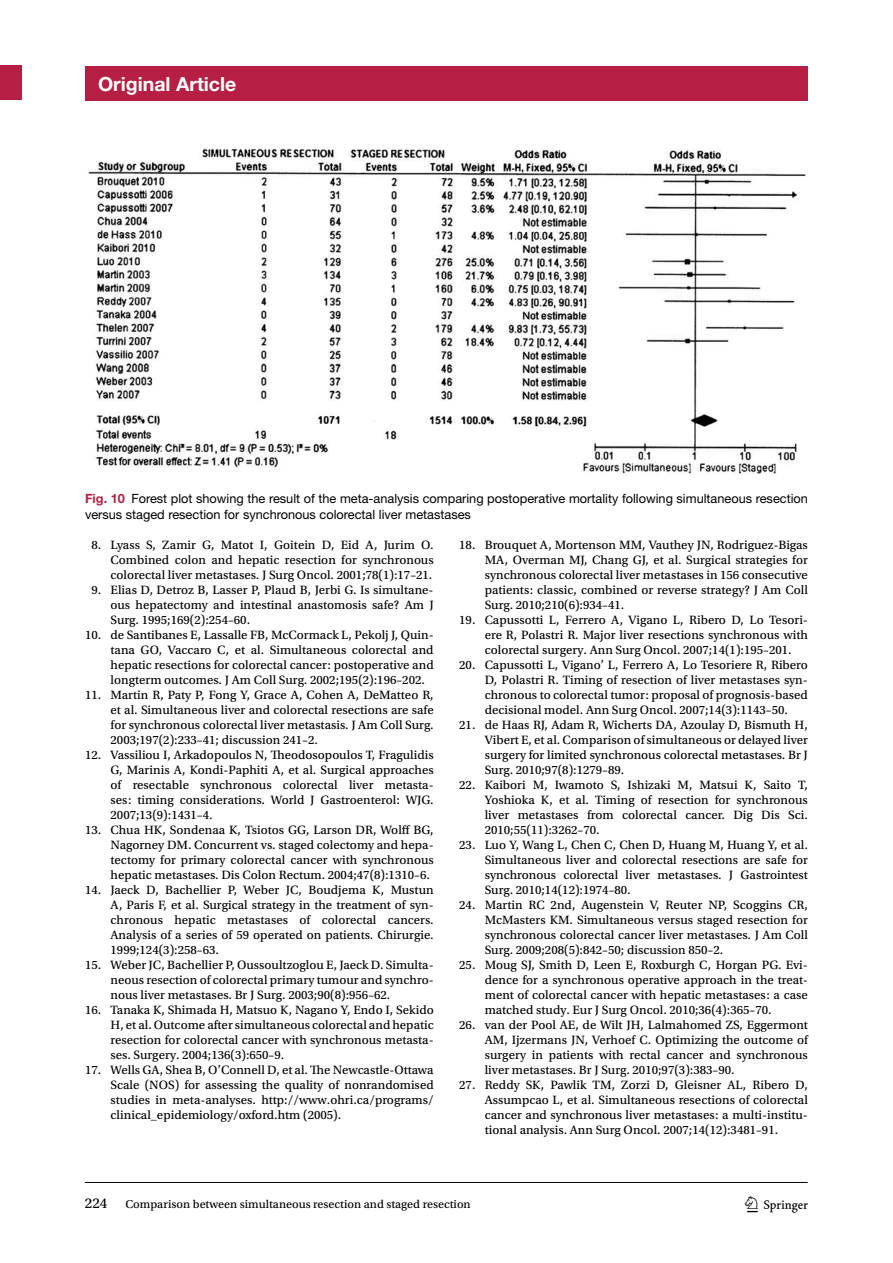
<style>
.page{position:relative;width:893px;height:1263px;background:#fff}
.page>*{position:absolute;margin:0;border:0;box-sizing:border-box;transform-origin:0 0}
.t1{font:22.5px "Springnew";color:#000}
.t2{font:700 19.5px "Helvetica Neue";color:#fff}
.t3{font:15px "Utopia Std Capt";color:#000}
.t4{font:12.75px/15px "Utopia Std Capt";color:#000;text-align:justify}
.t5{font:12.75px/15.8px "Helvetica Neue";color:#000}
.t6{font:12px "Utopia Std Capt";color:#000}
.s1{font-weight:700;color:#b61e43}
</style>
<div class="page">
<div style="left:85px;top:66px;width:723px;height:34px;background:#b61e43"></div>
<div style="left:0;top:66px;width:21px;height:34px;background:#b61e43"></div>
<hr style="left:85px;top:1182px;width:723px;height:1px;background:#000">
<img style="left:88px;top:148px;width:718px;height:326px">
<h2 class="t2" style="left:98px;top:72px;width:140px">Original Article</h2>
<p class="t5" style="left:85px;top:490px;width:724px"><span class="s1">Fig. 10</span> Forest plot showing the result of the meta-analysis comparing postoperative mortality following simultaneous resection versus staged resection for synchronous colorectal liver metastases</p>
<p class="t4" style="left:111px;top:538px;width:325px;text-indent:-19px">8. Lyass S, Zamir G, Matot I, Goitein D, Eid A, Jurim O.<br>Combined colon and hepatic resection for synchronous colorectal liver metastases. J Surg Oncol. 2001;78(1):17–21.</p>
<p class="t4" style="left:111px;top:583px;width:325px;text-indent:-19px">9. Elias D, Detroz B, Lasser P, Plaud B, Jerbi G. Is simultane&shy;ous hepatectomy and intestinal anastomosis safe? Am J Surg. 1995;169(2):254–60.</p>
<p class="t4" style="left:111px;top:628px;width:325px;text-indent:-26px">10. de Santibanes E, Lassalle FB, McCormack L, Pekolj J, Quin&shy;tana GO, Vaccaro C, et al. Simultaneous colorectal and hepatic resections for colorectal cancer: postoperative and longterm outcomes. J Am Coll Surg. 2002;195(2):196–202.</p>
<p class="t4" style="left:111px;top:688px;width:325px;text-indent:-26px">11. Martin R, Paty P, Fong Y, Grace A, Cohen A, DeMatteo R, et al. Simultaneous liver and colorectal resections are safe for synchronous colorectal liver metastasis. J Am Coll Surg.<br>2003;197(2):233–41; discussion 241–2.</p>
<p class="t4" style="left:111px;top:748px;width:325px;text-indent:-26px">12. Vassiliou I, Arkadopoulos N, Theodosopoulos T, Fragulidis G, Marinis A, Kondi-Paphiti A, et al. Surgical approaches of resectable synchronous colorectal liver metasta&shy;ses: timing considerations. World J Gastroenterol: WJG.<br>2007;13(9):1431–4.</p>
<p class="t4" style="left:111px;top:823px;width:325px;text-indent:-26px">13. Chua HK, Sondenaa K, Tsiotos GG, Larson DR, Wolff BG, Nagorney DM. Concurrent vs. staged colectomy and hepa&shy;tectomy for primary colorectal cancer with synchronous hepatic metastases. Dis Colon Rectum. 2004;47(8):1310–6.</p>
<p class="t4" style="left:111px;top:883px;width:325px;text-indent:-26px">14. Jaeck D, Bachellier P, Weber JC, Boudjema K, Mustun A, Paris F, et al. Surgical strategy in the treatment of syn&shy;chronous hepatic metastases of colorectal cancers.<br>Analysis of a series of 59 operated on patients. Chirurgie.<br>1999;124(3):258–63.</p>
<p class="t4" style="left:111px;top:957px;width:325px;text-indent:-26px">15. Weber JC, Bachellier P, Oussoultzoglou E, Jaeck D. Simulta&shy;neous resection of colorectal primary tumour and synchro&shy;nous liver metastases. Br J Surg. 2003;90(8):956–62.</p>
<p class="t4" style="left:111px;top:1002px;width:325px;text-indent:-26px">16. Tanaka K, Shimada H, Matsuo K, Nagano Y, Endo I, Sekido H, et al. Outcome after simultaneous colorectal and hepatic resection for colorectal cancer with synchronous metasta&shy;ses. Surgery. 2004;136(3):650–9.</p>
<p class="t4" style="left:111px;top:1062px;width:325px;text-indent:-26px">17. Wells GA, Shea B, O’Connell D, et al. The Newcastle-Ottawa Scale (NOS) for assessing the quality of nonrandomised studies in meta-analyses. http://www.ohri.ca/programs/ clinical_epidemiology/oxford.htm (2005).</p>
<p class="t4" style="left:485px;top:538px;width:325px;text-indent:-26px">18. Brouquet A, Mortenson MM, Vauthey JN, Rodriguez-Bigas MA, Overman MJ, Chang GJ, et al. Surgical strategies for synchronous colorectal liver metastases in 156 consecutive patients: classic, combined or reverse strategy? J Am Coll Surg. 2010;210(6):934–41.</p>
<p class="t4" style="left:485px;top:613px;width:325px;text-indent:-26px">19. Capussotti L, Ferrero A, Vigano L, Ribero D, Lo Tesori&shy;ere R, Polastri R. Major liver resections synchronous with colorectal surgery. Ann Surg Oncol. 2007;14(1):195–201.</p>
<p class="t4" style="left:485px;top:658px;width:325px;text-indent:-26px">20. Capussotti L, Vigano’ L, Ferrero A, Lo Tesoriere R, Ribero D, Polastri R. Timing of resection of liver metastases syn&shy;chronous to colorectal tumor: proposal of prognosis-based decisional model. Ann Surg Oncol. 2007;14(3):1143–50.</p>
<p class="t4" style="left:485px;top:718px;width:325px;text-indent:-26px">21. de Haas RJ, Adam R, Wicherts DA, Azoulay D, Bismuth H, Vibert E, et al. Comparison of simultaneous or delayed liver surgery for limited synchronous colorectal metastases. Br J Surg. 2010;97(8):1279–89.</p>
<p class="t4" style="left:485px;top:778px;width:325px;text-indent:-26px">22. Kaibori M, Iwamoto S, Ishizaki M, Matsui K, Saito T, Yoshioka K, et al. Timing of resection for synchronous liver metastases from colorectal cancer. Dig Dis Sci.<br>2010;55(11):3262–70.</p>
<p class="t4" style="left:485px;top:838px;width:325px;text-indent:-26px">23. Luo Y, Wang L, Chen C, Chen D, Huang M, Huang Y, et al.<br>Simultaneous liver and colorectal resections are safe for synchronous colorectal liver metastases. J Gastrointest Surg. 2010;14(12):1974–80.</p>
<p class="t4" style="left:485px;top:898px;width:325px;text-indent:-26px">24. Martin RC 2nd, Augenstein V, Reuter NP, Scoggins CR, McMasters KM. Simultaneous versus staged resection for synchronous colorectal cancer liver metastases. J Am Coll Surg. 2009;208(5):842–50; discussion 850–2.</p>
<p class="t4" style="left:485px;top:958px;width:325px;text-indent:-26px">25. Moug SJ, Smith D, Leen E, Roxburgh C, Horgan PG. Evi&shy;dence for a synchronous operative approach in the treat&shy;ment of colorectal cancer with hepatic metastases: a case matched study. Eur J Surg Oncol. 2010;36(4):365–70.</p>
<p class="t4" style="left:485px;top:1018px;width:325px;text-indent:-26px">26. van der Pool AE, de Wilt JH, Lalmahomed ZS, Eggermont AM, Ijzermans JN, Verhoef C. Optimizing the outcome of surgery in patients with rectal cancer and synchronous liver metastases. Br J Surg. 2010;97(3):383–90.</p>
<p class="t4" style="left:485px;top:1078px;width:325px;text-indent:-26px">27. Reddy SK, Pawlik TM, Zorzi D, Gleisner AL, Ribero D, Assumpcao L, et al. Simultaneous resections of colorectal cancer and synchronous liver metastases: a multi-institu&shy;tional analysis. Ann Surg Oncol. 2007;14(12):3481–91.</p>
<p class="t3" style="left:85px;top:1195px;width:24px">224</p>
<p class="t6" style="left:125px;top:1198px;width:347px">Comparison between simultaneous resection and staged resection</p>
<h1 class="t1" style="left:747px;top:1196px;width:63px">1 3</h1>
</div>
